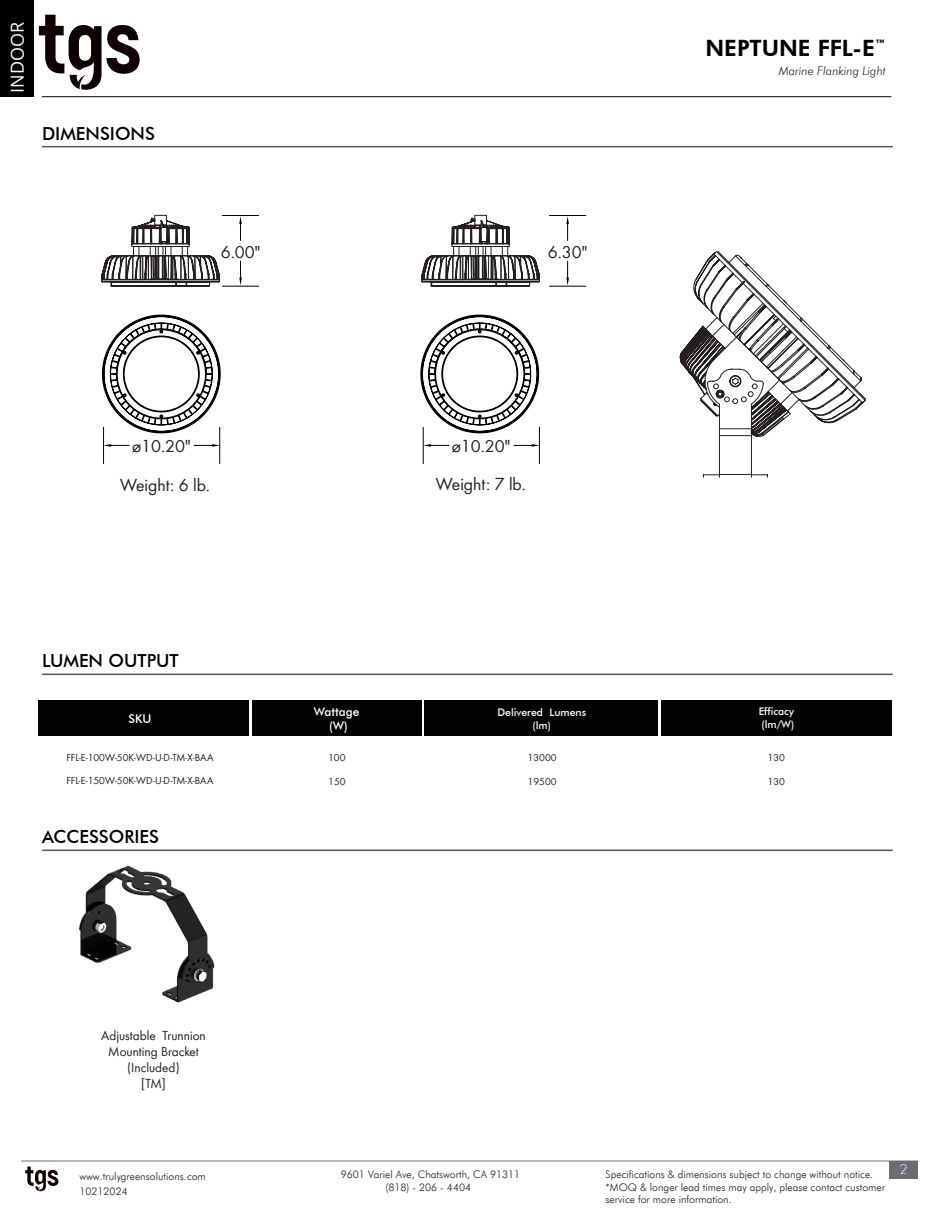
<style>
.page{position:relative;width:945px;height:1215px;background:#fff}
.page>*{position:absolute;margin:0;border:0;box-sizing:border-box;transform-origin:0 0}
.t1{font:800 22.5px "Futura BT";color:#000}
.t2{font:18px "Futura Boo";color:#231f20}
.t3{font:500 18px "Futura BT";color:#000}
.t4{font:18px "Open Sans";color:#fafafa}
.t5{font:300 15px "Futura Round";color:#f7f7f8}
.t6{font:13.5px/16.2px "Futura Boo";color:#231f20;text-align:center}
.t7{font:italic 300 12px "Futura BT";color:#231f20}
.t8{font:500 12px "Futura BT";color:#fff}
.t9{font:300 10.5px/12px "Futura BT";color:#231f20}
.t10{font:10.5px "Futura Boo";color:#231f20}
.t11{font:500 10.5px "Futura BT";color:#fff}
</style>
<div class="page">
<svg style="left:25px;top:1167px;width:33px;height:24px"></svg>
<div style="left:889px;top:1161px;width:28px;height:18px;background:#6c6d70"></div>
<hr style="left:21px;top:1161px;width:896px;height:1px;background:#6c6d70">
<div style="left:0;top:0;width:34px;height:96px;background:#000"></div>
<hr style="left:42px;top:96px;width:849px;height:1px;background:#231f20">
<svg style="left:39px;top:15px;width:101px;height:75px"></svg>
<div style="left:39px;top:700px;width:210px;height:36px;background:#030303"></div>
<div style="left:252px;top:700px;width:169px;height:36px;background:#030303"></div>
<div style="left:424px;top:700px;width:234px;height:36px;background:#030303"></div>
<div style="left:661px;top:700px;width:230px;height:36px;background:#030303"></div>
<hr style="left:42px;top:674px;width:851px;height:1px;background:#57585a">
<hr style="left:42px;top:850px;width:851px;height:1px;background:#57585a">
<hr style="left:42px;top:146px;width:851px;height:1px;background:#57585a">
<svg style="left:101px;top:215px;width:119px;height:72px"></svg>
<svg style="left:421px;top:215px;width:119px;height:72px"></svg>
<svg style="left:102px;top:314px;width:119px;height:120px"></svg>
<svg style="left:420px;top:314px;width:119px;height:120px"></svg>
<svg style="left:679px;top:251px;width:187px;height:227px"></svg>
<hr style="left:103px;top:427px;width:1px;height:37px;background:#000">
<hr style="left:423px;top:427px;width:1px;height:37px;background:#000">
<hr style="left:219px;top:427px;width:1px;height:37px;background:#000">
<hr style="left:539px;top:427px;width:1px;height:37px;background:#000">
<svg style="left:103px;top:444px;width:26px;height:3px"></svg>
<svg style="left:423px;top:444px;width:26px;height:3px"></svg>
<svg style="left:194px;top:444px;width:26px;height:3px"></svg>
<svg style="left:514px;top:444px;width:26px;height:3px"></svg>
<hr style="left:222px;top:286px;width:37px;height:1px;background:#000">
<hr style="left:549px;top:286px;width:37px;height:1px;background:#000">
<hr style="left:549px;top:215px;width:37px;height:1px;background:#000">
<hr style="left:222px;top:215px;width:37px;height:1px;background:#000">
<svg style="left:239px;top:261px;width:3px;height:25px"></svg>
<svg style="left:566px;top:261px;width:3px;height:25px"></svg>
<svg style="left:566px;top:216px;width:3px;height:24px"></svg>
<svg style="left:239px;top:216px;width:3px;height:24px"></svg>
<img style="left:78px;top:865px;width:137px;height:138px">
<h2 class="t4" style="left:5px;top:93px;width:72px;rotate:-90deg">INDOOR</h2>
<p class="t3" style="left:42px;top:122px;width:114px">DIMENSIONS</p>
<p class="t2" style="left:221px;top:239px;width:41px">6.00"</p>
<p class="t2" style="left:548px;top:239px;width:41px">6.30"</p>
<h1 class="t1" style="left:705px;top:34px;width:182px">NEPTUNE FFL-E<sup>™</sup></h1>
<p class="t7" style="left:779px;top:63px;width:108px">Marine Flanking Light</p>
<p class="t2" style="left:132px;top:434px;width:60px">ø10.20"</p>
<p class="t2" style="left:452px;top:434px;width:60px">ø10.20"</p>
<p class="t2" style="left:120px;top:472px;width:91px">Weight: 6 lb.</p>
<p class="t2" style="left:436px;top:472px;width:91px">Weight: 7 lb.</p>
<p class="t3" style="left:42px;top:650px;width:138px">LUMEN OUTPUT</p>
<p class="t8" style="left:129px;top:711px;width:24px">SKU</p>
<p class="t10" style="left:67px;top:750px;width:148px">FFL-E-100W-50K-WD-U-D-TM-X-BAA</p>
<p class="t10" style="left:67px;top:774px;width:148px">FFL-E-150W-50K-WD-U-D-TM-X-BAA</p>
<p class="t3" style="left:42px;top:826px;width:119px">ACCESSORIES</p>
<p class="t8" style="left:314px;top:704px;width:47px">Wattage</p>
<p class="t8" style="left:329px;top:718px;width:20px">(W)</p>
<p class="t11" style="left:497px;top:706px;width:90px">Delivered Lumens</p>
<p class="t11" style="left:533px;top:718px;width:20px">(lm)</p>
<p class="t11" style="left:759px;top:705px;width:37px">Efficacy</p>
<p class="t11" style="left:762px;top:718px;width:34px">(lm/W)</p>
<p class="t10" style="left:328px;top:750px;width:19px">100</p>
<p class="t10" style="left:328px;top:774px;width:19px">150</p>
<p class="t10" style="left:528px;top:774px;width:31px">19500</p>
<p class="t10" style="left:528px;top:750px;width:31px">13000</p>
<p class="t10" style="left:768px;top:750px;width:19px">130</p>
<p class="t10" style="left:768px;top:774px;width:19px">130</p>
<p class="t6" style="left:101px;top:1026px;width:106px">Adjustable Trunnion<br>Mounting Bracket</p>
<p class="t6" style="left:127px;top:1059px;width:54px">(Included)</p>
<p class="t6" style="left:141px;top:1075px;width:26px">[TM]</p>
<p class="t9" style="left:79px;top:1170px;width:128px">www.trulygreensolutions.com</p>
<p class="t9" style="left:341px;top:1168px;width:181px">9601 Variel Ave, Chatsworth, CA 91311</p>
<p class="t9" style="left:606px;top:1169px;width:269px">Specifications &amp; dimensions subject to change without notice.</p>
<p class="t9" style="left:386px;top:1181px;width:87px">(818) - 206 - 4404</p>
<p class="t9" style="left:606px;top:1181px;width:281px">*MOQ &amp; longer lead times may apply, please contact customer service for more information.</p>
<p class="t9" style="left:79px;top:1186px;width:50px">10212024</p>
<h3 class="t5" style="left:900px;top:1159px;width:10px">2</h3>
</div>
